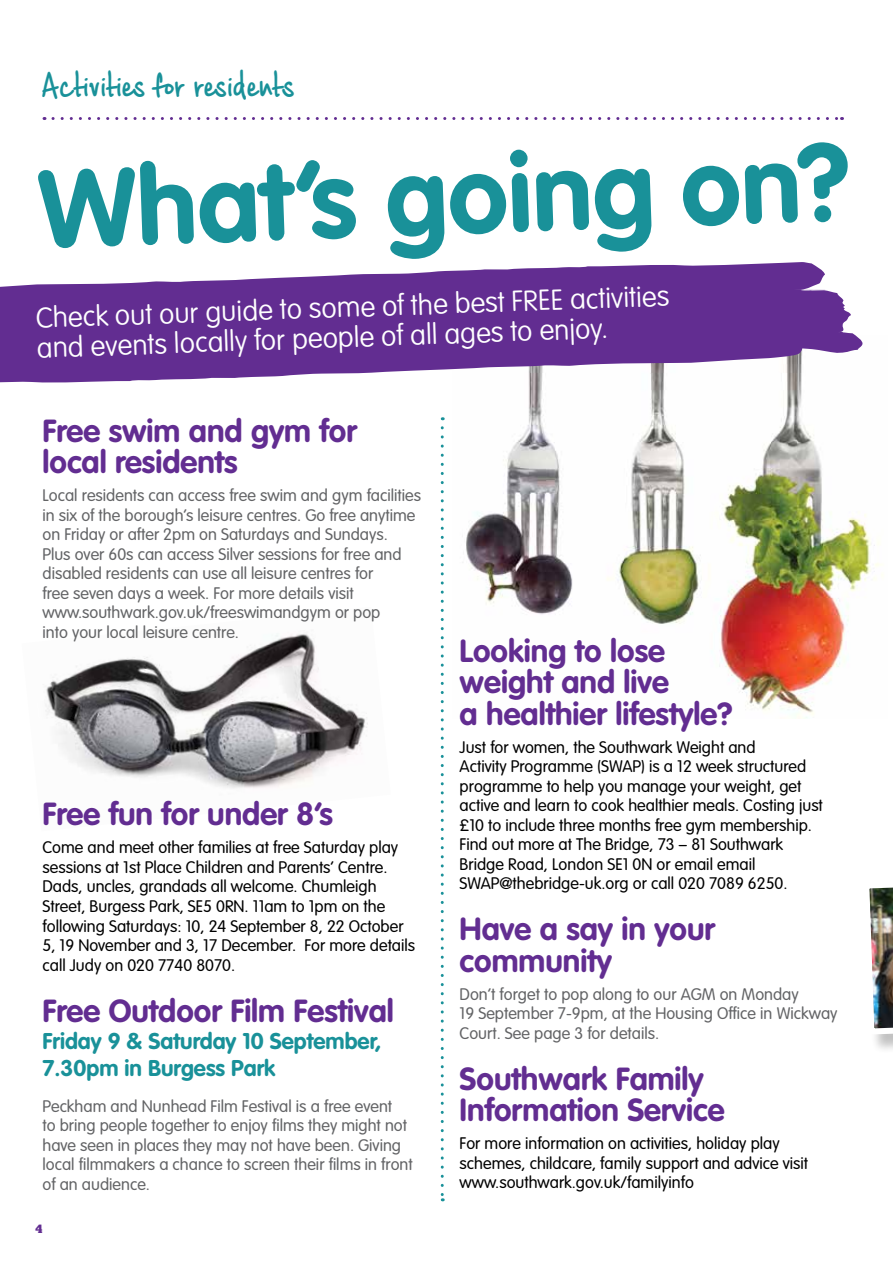
<style>
.page{position:relative;width:893px;height:1263px;background:#fff}
.page>*{position:absolute;margin:0;border:0;box-sizing:border-box;transform-origin:0 0}
.t1{font:700 108.6px "VAG Rounded";color:#199199}
.t2{font:700 45px "Cashew Apple Ale";color:#199199}
.t3{font:700 31.5px/31.5px "VAG Rounded";color:#622d91}
.t4{font:100 28.5px/30px "VAG Rounded";color:#fff}
.t5{font:700 22.5px/27px "VAG Rounded";color:#199199}
.t6{font:300 16.5px/19.5px "VAG Rounded";color:#000}
.t7{font:300 16.5px/19.5px "VAG Rounded";color:#636466}
.t8{font:12px "Chunk Five";color:#622d91}
</style>
<div class="page">
<img style="left:462px;top:385px;width:421px;height:333px">
<img style="left:45px;top:633px;width:323px;height:156px">
<svg style="left:441px;top:428px;width:3px;height:773px"></svg>
<svg style="left:0;top:262px;width:863px;height:123px;fill:#622d91"></svg>
<svg style="left:53px;top:117px;width:789px;height:3px"></svg>
<div style="left:866px;top:878px;width:27px;height:176px;background:#000;opacity:.24"></div>
<img style="left:866px;top:878px;width:27px;height:160px">
<h2 class="t2" style="left:43px;top:61px;width:255px">Activities for residents</h2>
<h1 class="t1" style="left:36px;top:146px;width:814px;rotate:-2deg">What’s going on?</h1>
<h3 class="t4" style="left:35px;top:303px;width:635px;rotate:-2deg">Check out our guide to some of the best FREE activities and events locally for people of all ages to enjoy.</h3>
<h3 class="t3" style="left:43px;top:415px;width:316px">Free swim and gym for local residents</h3>
<p class="t7" style="left:43px;top:486px;width:380px">Local residents can access free swim and gym facilities in six of the borough’s leisure centres. Go free anytime on Friday or after 2pm on Saturdays and Sundays.<br>Plus over 60s can access Silver sessions for free and disabled residents can use all leisure centres for<br>free seven days a week. For more details visit www.southwark.gov.uk/freeswimandgym or pop<br>into your local leisure centre.</p>
<h3 class="t3" style="left:43px;top:798px;width:292px">Free fun for under 8’s</h3>
<p class="t6" style="left:43px;top:838px;width:374px">Come and meet other families at free Saturday play sessions at 1st Place Children and Parents’ Centre.<br>Dads, uncles, grandads all welcome. Chumleigh Street, Burgess Park, SE5 0RN. 11am to 1pm on the following Saturdays: 10, 24 September 8, 22 October 5, 19 November and 3, 17 December. For more details call Judy on 020 7740 8070.</p>
<h3 class="t3" style="left:43px;top:994px;width:353px">Free Outdoor Film Festival</h3>
<h3 class="t5" style="left:43px;top:1027px;width:340px">Friday 9 &amp; Saturday 10 September,<br>7.30pm in Burgess Park</h3>
<p class="t7" style="left:43px;top:1096px;width:372px">Peckham and Nunhead Film Festival is a free event<br>to bring people together to enjoy films they might not have seen in places they may not have been. Giving local filmmakers a chance to screen their films in front of an audience.</p>
<p class="t8" style="left:36px;top:1222px;width:9px">4</p>
<h3 class="t3" style="left:460px;top:635px;width:274px">Looking to lose weight and live<br>a healthier lifestyle?</h3>
<p class="t6" style="left:460px;top:737px;width:365px">Just for women, the Southwark Weight and<br>Activity Programme (SWAP) is a 12 week structured programme to help you manage your weight, get active and learn to cook healthier meals. Costing just £10 to include three months free gym membership.<br>Find out more at The Bridge, 73 – 81 Southwark Bridge Road, London SE1 0N or email email SWAP@thebridge-uk.org or call 020 7089 6250.</p>
<h3 class="t3" style="left:460px;top:913px;width:257px">Have a say in your community</h3>
<p class="t7" style="left:460px;top:984px;width:379px">Don’t forget to pop along to our AGM on Monday<br>19 September 7-9pm, at the Housing Office in Wickway<br>Court. See page 3 for details.</p>
<h3 class="t3" style="left:460px;top:1063px;width:267px">Southwark Family<br>Information Service</h3>
<p class="t6" style="left:460px;top:1134px;width:350px">For more information on activities, holiday play schemes, childcare, family support and advice visit www.southwark.gov.uk/familyinfo</p>
</div>
